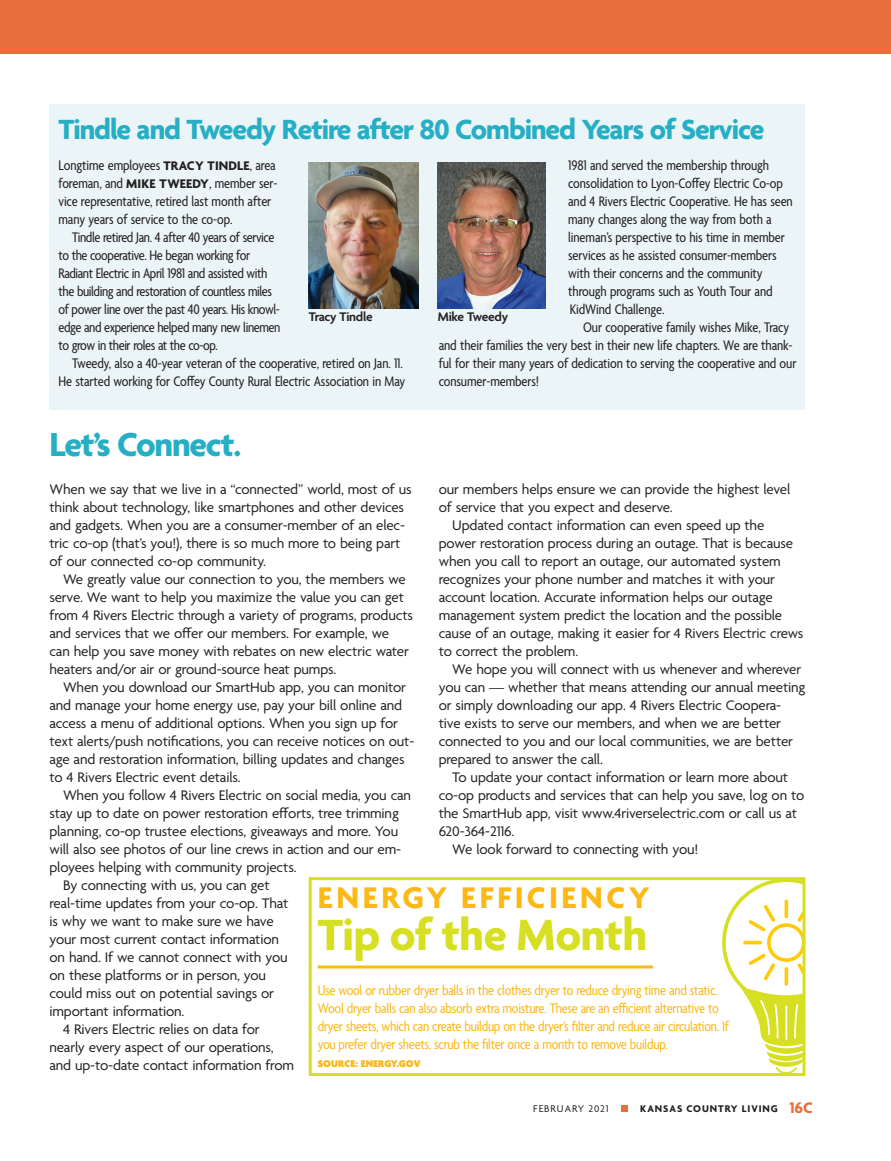
<style>
.page{position:relative;width:891px;height:1161px;background:#fff}
.page>*{position:absolute;margin:0;border:0;box-sizing:border-box;transform-origin:0 0}
.t1{font:700 47.25px "Agenda";letter-spacing:-.01em;color:#d6df21}
.t2{font:700 36px "Agenda";letter-spacing:-.035em;color:#26afc4}
.t3{font:700 32.25px "Agenda";letter-spacing:.11em;color:#fcb814}
.t4{font:700 30px "Agenda";letter-spacing:-.035em;color:#26afc4}
.t5{font:15px/18px "Agenda";letter-spacing:-.01em;color:#231f20}
.t6{font:condensed 15px/18px "Agenda";letter-spacing:-.005em;color:#231f20}
.t7{font:condensed 15px/18px "Agenda";letter-spacing:-.015em;color:#fcb814}
.t8{font:condensed 15px/18px "Agenda";letter-spacing:-.025em;color:#231f20}
.t9{font:600 13.5px "Agenda";letter-spacing:-.02em;color:#231f20}
.t10{font:700 10.5px "Agenda";letter-spacing:.09em;color:#231f20}
.t11{font:900 10.5px "Agenda";letter-spacing:.01em;color:#fcb814}
.t12{font:10.5px "Agenda";letter-spacing:.09em;color:#231f20}
.s1{font-weight:700;font-stretch:normal;font-size:13.5px}
.s2{font-size:16.5px;color:#e86e3b}
</style>
<div class="page">
<div style="left:50px;top:104px;width:756px;height:306px;background:#ebf4f7"></div>
<img style="left:438px;top:162px;width:108px;height:147px">
<img style="left:309px;top:162px;width:109px;height:147px">
<svg style="left:722px;top:881px;width:80px;height:191px"></svg>
<div style="left:309px;top:877px;width:497px;height:199px;border:3px solid #d6df21"></div>
<hr style="left:318px;top:966px;width:335px;height:3px;background:#fcb814">
<div style="left:0;top:0;width:20px;height:54px;background:#e86e3b"></div>
<div style="left:2px;top:0;width:889px;height:54px;background:#e86e3b"></div>
<div style="left:621px;top:1106px;width:7px;height:6px;background:#e86e3b"></div>
<h3 class="t4" style="left:58px;top:113px;width:707px">Tindle and Tweedy Retire after 80 Combined Years of Service</h3>
<p class="t6" style="left:58px;top:158px;width:221px">Longtime employees <span class="s1">TRACY TINDLE</span>, area foreman, and <span class="s1">MIKE TWEEDY</span>, member ser&shy;vice representative, retired last month after many years of service to the co-op.</p>
<p class="t8" style="left:59px;top:230px;width:223px;text-indent:14px">Tindle retired Jan. 4 after 40 years of service to the cooperative. He began working for Radiant Electric in April 1981 and assisted with the building and restoration of countless miles of power line over the past 40 years. His knowl&shy;edge and experience helped many new linemen to grow in their roles at the co-op.</p>
<p class="t6" style="left:59px;top:356px;width:348px;text-align:right">Tweedy, also a 40-year veteran of the cooperative, retired on Jan. 11.<br>He started working for Coffey County Rural Electric Association in May</p>
<p class="t6" style="left:568px;top:158px;width:226px">1981 and served the membership through consolidation to Lyon-Coffey Electric Co-op and 4 Rivers Electric Cooperative. He has seen many changes along the way from both a lineman’s perspective to his time in member services as he assisted consumer-members with their concerns and the community through programs such as Youth Tour and KidWind Challenge.</p>
<p class="t6" style="left:439px;top:320px;width:359px;text-indent:144px">Our cooperative family wishes Mike, Tracy and their families the very best in their new life chapters. We are thank&shy;ful for their many years of dedication to serving the cooperative and our consumer-members!</p>
<p class="t9" style="left:309px;top:310px;width:66px">Tracy Tindle</p>
<p class="t9" style="left:438px;top:310px;width:72px">Mike Tweedy</p>
<h2 class="t2" style="left:50px;top:425px;width:193px">Let’s Connect.</h2>
<p class="t5" style="left:50px;top:481px;width:364px">When we say that we live in a “connected” world, most of us think about technology, like smartphones and other devices and gadgets. When you are a consumer-member of an elec&shy;tric co-op (that’s you!), there is so much more to being part of our connected co-op community.</p>
<p class="t5" style="left:50px;top:571px;width:365px;text-indent:14px">We greatly value our connection to you, the members we serve. We want to help you maximize the value you can get from 4 Rivers Electric through a variety of programs, products and services that we offer our members. For example, we can help you save money with rebates on new electric water heaters and/or air or ground-source heat pumps.</p>
<p class="t5" style="left:50px;top:679px;width:366px;text-indent:14px">When you download our SmartHub app, you can monitor and manage your home energy use, pay your bill online and access a menu of additional options. When you sign up for text alerts/push notifications, you can receive notices on out&shy;age and restoration information, billing updates and changes to 4 Rivers Electric event details.</p>
<p class="t5" style="left:63px;top:787px;width:350px">When you follow 4 Rivers Electric on social media, you can</p>
<p class="t5" style="left:50px;top:805px;width:351px">stay up to date on power restoration efforts, tree trimming</p>
<p class="t5" style="left:50px;top:823px;width:350px">planning, co-op trustee elections, giveaways and more. You</p>
<p class="t5" style="left:50px;top:841px;width:353px">will also see photos of our line crews in action and our em-</p>
<p class="t5" style="left:50px;top:859px;width:249px">ployees helping with community projects.</p>
<p class="t5" style="left:63px;top:877px;width:208px">By connecting with us, you can get</p>
<p class="t5" style="left:50px;top:895px;width:240px">real-time updates from your co-op. That</p>
<p class="t5" style="left:50px;top:913px;width:226px">is why we want to make sure we have</p>
<p class="t5" style="left:50px;top:931px;width:231px">your most current contact information</p>
<p class="t5" style="left:50px;top:949px;width:240px">on hand. If we cannot connect with you</p>
<p class="t5" style="left:50px;top:967px;width:218px">on these platforms or in person, you</p>
<p class="t5" style="left:50px;top:985px;width:226px">could miss out on potential savings or</p>
<p class="t5" style="left:50px;top:1003px;width:137px">important information.</p>
<p class="t5" style="left:63px;top:1021px;width:198px">4 Rivers Electric relies on data for</p>
<p class="t5" style="left:50px;top:1039px;width:226px">nearly every aspect of our operations,</p>
<p class="t5" style="left:50px;top:1057px;width:246px">and up-to-date contact information from</p>
<p class="t5" style="left:439px;top:481px;width:353px">our members helps ensure we can provide the highest level</p>
<p class="t5" style="left:439px;top:499px;width:236px">of service that you expect and deserve.</p>
<p class="t5" style="left:452px;top:517px;width:314px">Updated contact information can even speed up the</p>
<p class="t5" style="left:439px;top:535px;width:356px">power restoration process during an outage. That is because</p>
<p class="t5" style="left:439px;top:553px;width:344px">when you call to report an outage, our automated system</p>
<p class="t5" style="left:439px;top:571px;width:338px">recognizes your phone number and matches it with your</p>
<p class="t5" style="left:439px;top:589px;width:336px">account location. Accurate information helps our outage</p>
<p class="t5" style="left:439px;top:607px;width:345px">management system predict the location and the possible</p>
<p class="t5" style="left:439px;top:625px;width:366px">cause of an outage, making it easier for 4 Rivers Electric crews</p>
<p class="t5" style="left:439px;top:643px;width:141px">to correct the problem.</p>
<p class="t5" style="left:452px;top:661px;width:351px">We hope you will connect with us whenever and wherever</p>
<p class="t5" style="left:439px;top:679px;width:368px">you can — whether that means attending our annual meeting</p>
<p class="t5" style="left:439px;top:697px;width:344px">or simply downloading our app. 4 Rivers Electric Coopera-</p>
<p class="t5" style="left:439px;top:715px;width:344px">tive exists to serve our members, and when we are better</p>
<p class="t5" style="left:439px;top:733px;width:356px">connected to you and our local communities, we are better</p>
<p class="t5" style="left:439px;top:751px;width:166px">prepared to answer the call.</p>
<p class="t5" style="left:452px;top:769px;width:337px">To update your contact information or learn more about</p>
<p class="t5" style="left:439px;top:787px;width:367px">co-op products and services that can help you save, log on to</p>
<p class="t5" style="left:439px;top:805px;width:360px">the SmartHub app, visit www.4riverselectric.com or call us at</p>
<p class="t5" style="left:439px;top:823px;width:77px">620-364-2116.</p>
<p class="t5" style="left:452px;top:841px;width:248px">We look forward to connecting with you!</p>
<h3 class="t3" style="left:318px;top:881px;width:333px">ENERGY EFFICIENCY</h3>
<h1 class="t1" style="left:318px;top:910px;width:331px">Tip of the Month</h1>
<p class="t7" style="left:318px;top:982px;width:413px">Use wool or rubber dryer balls in the clothes dryer to reduce drying time and static.<br>Wool dryer balls can also absorb extra moisture. These are an efficient alternative to dryer sheets, which can create buildup on the dryer’s filter and reduce air circulation. If you prefer dryer sheets, scrub the filter once a month to remove buildup.</p>
<p class="t11" style="left:318px;top:1058px;width:104px">SOURCE: ENERGY.GOV</p>
<p class="t12" style="left:533px;top:1103px;width:77px">FEBRUARY 2021</p>
<p class="t10" style="left:640px;top:1103px;width:174px">KANSAS COUNTRY LIVING <span class="s2">16C</span></p>
</div>
